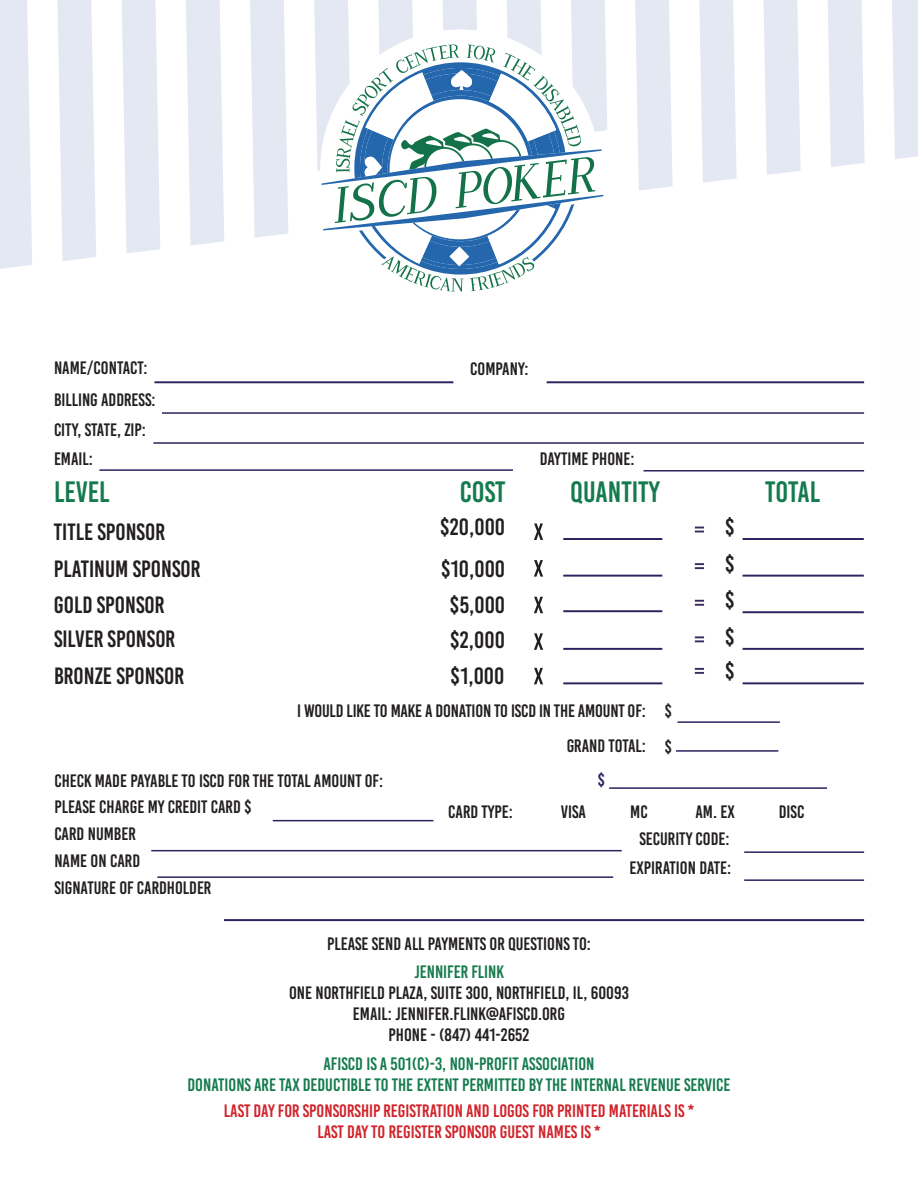
<style>
.page{position:relative;width:918px;height:1188px;background:#fff}
.page>*{position:absolute;margin:0;border:0;box-sizing:border-box;transform-origin:0 0}
.t1{font:29.4px "Bebas Kai";color:#157b4e}
.t2{font:23.55px/37.5px "Bebas Kai";color:#231f20}
.t3{font:18px/26.8px "Bebas Kai";color:#231f20}
.t4{font:18px/21px "Bebas Kai";color:#157b4e;text-align:center}
.t5{font:18px/21px "Bebas Kai";color:#d1232a;text-align:center}
.t6{font:18px "Bebas Kai";color:#2b2360}
</style>
<div class="page">
<hr style="left:273px;top:820px;width:160px;height:1px;background:#2b2360">
<hr style="left:157px;top:876px;width:456px;height:2px;background:#2b2360">
<hr style="left:151px;top:850px;width:471px;height:1px;background:#2b2360">
<hr style="left:744px;top:851px;width:120px;height:2px;background:#2b2360">
<hr style="left:609px;top:787px;width:218px;height:2px;background:#2b2360">
<hr style="left:744px;top:879px;width:120px;height:2px;background:#2b2360">
<hr style="left:677px;top:721px;width:103px;height:2px;background:#2b2360">
<hr style="left:676px;top:750px;width:102px;height:2px;background:#2b2360">
<hr style="left:563px;top:538px;width:99px;height:2px;background:#2b2360">
<hr style="left:743px;top:538px;width:121px;height:2px;background:#2b2360">
<svg style="left:534px;top:523px;width:9px;height:17px"></svg>
<svg style="left:695px;top:527px;width:9px;height:5px"></svg>
<hr style="left:563px;top:575px;width:99px;height:2px;background:#2b2360">
<hr style="left:743px;top:575px;width:121px;height:2px;background:#2b2360">
<svg style="left:534px;top:560px;width:9px;height:17px"></svg>
<svg style="left:695px;top:563px;width:9px;height:6px"></svg>
<hr style="left:563px;top:610px;width:99px;height:2px;background:#2b2360">
<hr style="left:743px;top:611px;width:121px;height:2px;background:#2b2360">
<svg style="left:534px;top:597px;width:9px;height:16px"></svg>
<svg style="left:695px;top:600px;width:9px;height:6px"></svg>
<hr style="left:563px;top:648px;width:99px;height:2px;background:#2b2360">
<hr style="left:563px;top:682px;width:99px;height:2px;background:#2b2360">
<hr style="left:743px;top:648px;width:121px;height:2px;background:#2b2360">
<hr style="left:743px;top:682px;width:121px;height:2px;background:#2b2360">
<svg style="left:534px;top:633px;width:9px;height:17px"></svg>
<svg style="left:534px;top:668px;width:9px;height:16px"></svg>
<svg style="left:695px;top:636px;width:9px;height:6px"></svg>
<svg style="left:695px;top:668px;width:9px;height:6px"></svg>
<hr style="left:224px;top:919px;width:640px;height:2px;background:#2b2360">
<hr style="left:644px;top:470px;width:220px;height:2px;background:#2b2360">
<hr style="left:162px;top:412px;width:702px;height:2px;background:#2b2360">
<hr style="left:153px;top:442px;width:711px;height:2px;background:#2b2360">
<hr style="left:547px;top:381px;width:317px;height:2px;background:#2b2360">
<hr style="left:154px;top:381px;width:299px;height:2px;background:#2b2360">
<hr style="left:99px;top:469px;width:414px;height:2px;background:#2b2360">
<svg style="left:0;top:0;width:32px;height:269px;background:#e5e9f3"></svg>
<svg style="left:57px;top:0;width:39px;height:261px;background:#e7ebf4"></svg>
<svg style="left:122px;top:0;width:38px;height:253px;background:#e7eaf4"></svg>
<svg style="left:186px;top:0;width:38px;height:246px;background:#e7eaf4"></svg>
<svg style="left:250px;top:0;width:38px;height:238px;background:#e7eaf4"></svg>
<svg style="left:635px;top:0;width:38px;height:191px;background:#e7eaf4"></svg>
<svg style="left:699px;top:0;width:38px;height:183px;background:#e7eaf4"></svg>
<svg style="left:763px;top:0;width:38px;height:175px;background:#e7eaf4"></svg>
<svg style="left:828px;top:0;width:37px;height:167px;background:#e6eaf4"></svg>
<div style="left:892px;top:0;width:26px;height:159px;background:#e4e8f3"></div>
<svg style="left:314px;top:0;width:293px;height:292px"></svg>
<p class="t3" style="left:54px;top:355px;width:95px">NAME/CONTACT:</p>
<p class="t3" style="left:470px;top:355px;width:60px">COMPANY:</p>
<p class="t3" style="left:54px;top:387px;width:103px">BILLING ADDRESS:</p>
<p class="t3" style="left:54px;top:417px;width:94px">CITY, STATE, ZIP:</p>
<p class="t3" style="left:54px;top:445px;width:40px">EMAIL:</p>
<p class="t3" style="left:540px;top:446px;width:96px">DAYTIME PHONE:</p>
<h1 class="t1" style="left:460px;top:476px;width:47px">COST</h1>
<h1 class="t1" style="left:570px;top:476px;width:91px">QUANTITY</h1>
<h1 class="t1" style="left:765px;top:476px;width:56px">TOTAL</h1>
<h1 class="t1" style="left:54px;top:476px;width:57px">LEVEL</h1>
<h2 class="t2" style="left:54px;top:513px;width:113px">TITLE SPONSOR</h2>
<h2 class="t2" style="left:440px;top:509px;width:67px">$20,000</h2>
<h2 class="t2" style="left:725px;top:508px;width:12px">$</h2>
<h2 class="t2" style="left:54px;top:550px;width:148px">PLATINUM SPONSOR</h2>
<h2 class="t2" style="left:441px;top:550px;width:66px">$10,000</h2>
<h2 class="t2" style="left:725px;top:545px;width:12px">$</h2>
<h2 class="t2" style="left:54px;top:586px;width:112px">GOLD SPONSOR</h2>
<h2 class="t2" style="left:450px;top:586px;width:57px">$5,000</h2>
<h2 class="t2" style="left:725px;top:581px;width:12px">$</h2>
<h2 class="t2" style="left:54px;top:620px;width:132px">SILVER SPONSOR<br>BRONZE SPONSOR</h2>
<h2 class="t2" style="left:725px;top:620px;width:12px;line-height:34.5px">$ $</h2>
<h2 class="t2" style="left:450px;top:621px;width:57px;line-height:36.8px">$2,000 $1,000</h2>
<p class="t3" style="left:297px;top:698px;width:350px">I WOULD LIKE TO MAKE A DONATION TO ISCD IN THE AMOUNT OF:</p>
<p class="t3" style="left:567px;top:733px;width:81px">GRAND TOTAL:</p>
<p class="t3" style="left:665px;top:693px;width:9px;line-height:36.3px">$ $</p>
<p class="t3" style="left:54px;top:767px;width:330px">CHECK MADE PAYABLE TO ISCD FOR THE TOTAL AMOUNT OF:<br>PLEASE CHARGE MY CREDIT CARD $<br>CARD NUMBER<br>NAME ON CARD<br>SIGNATURE OF CARDHOLDER</p>
<p class="t6" style="left:598px;top:770px;width:9px">$</p>
<p class="t3" style="left:448px;top:798px;width:66px">CARD TYPE:</p>
<p class="t3" style="left:561px;top:798px;width:27px">VISA</p>
<p class="t3" style="left:630px;top:798px;width:19px">MC</p>
<p class="t3" style="left:695px;top:798px;width:41px">AM. EX</p>
<p class="t3" style="left:779px;top:798px;width:27px">DISC</p>
<p class="t3" style="left:630px;top:824px;width:103px;line-height:29.8px;text-align:center">SECURITY CODE:<br>EXPIRATION DATE:</p>
<p class="t3" style="left:327px;top:930px;width:265px">PLEASE SEND ALL PAYMENTS OR QUESTIONS TO:</p>
<p class="t4" style="left:414px;top:961px;width:91px">JENNIFER FLINK</p>
<p class="t3" style="left:289px;top:982px;width:341px;line-height:21px;text-align:center">ONE NORTHFIELD PLAZA, SUITE 300, NORTHFIELD, IL, 60093<br>EMAIL: JENNIFER.FLINK@AFISCD.ORG<br>PHONE - (847) 441-2652</p>
<p class="t4" style="left:188px;top:1053px;width:544px">AFISCD IS A 501(C)-3, NON-PROFIT ASSOCIATION<br>DONATIONS ARE TAX DEDUCTIBLE TO THE EXTENT PERMITTED BY THE INTERNAL REVENUE SERVICE</p>
<p class="t5" style="left:224px;top:1100px;width:472px">LAST DAY FOR SPONSORSHIP REGISTRATION AND LOGOS FOR PRINTED MATERIALS IS *<br>LAST DAY TO REGISTER SPONSOR GUEST NAMES IS *</p>
</div>
